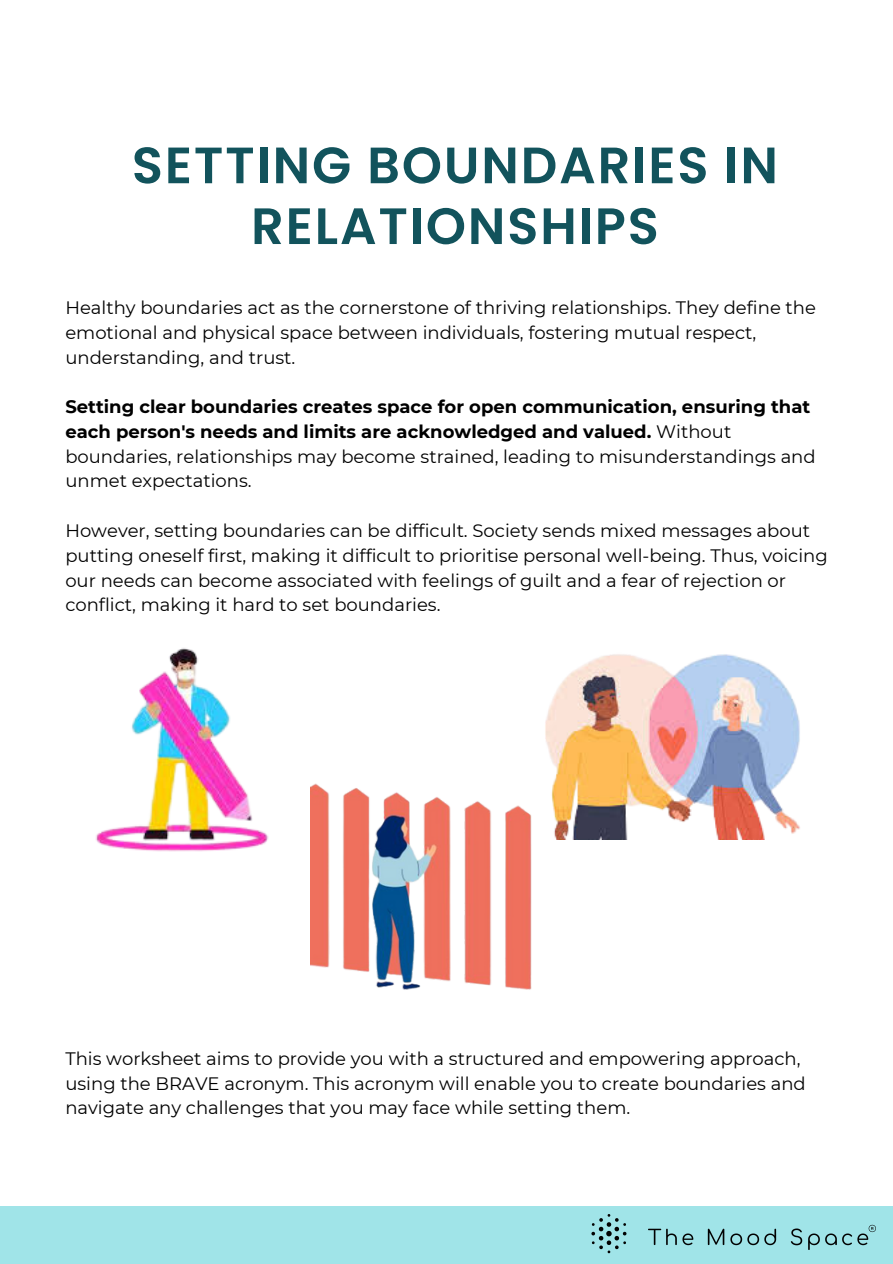
<style>
.page{position:relative;width:893px;height:1264px;background:#fff}
.page>*{position:absolute;margin:0;border:0;box-sizing:border-box;transform-origin:0 0}
.t1{font:600 51px/60.8px "Poppins";letter-spacing:.035em;color:#12535c;text-align:center}
.t2{font:18px/24.8px "Montserrat";color:#000}
.t3{font:700 18px/24.8px "Montserrat";color:#000}
.s1{font-weight:400}
</style>
<div class="page">
<div style="left:0;top:1206px;width:892px;height:57px;background:#a0e4e8"></div>
<img style="left:666px;top:1224px;width:208px;height:25px">
<img style="left:591px;top:1214px;width:71px;height:40px">
<img style="left:95px;top:648px;width:216px;height:239px">
<img style="left:545px;top:654px;width:255px;height:185px">
<img style="left:311px;top:769px;width:272px;height:221px">
<p class="t1" style="left:132px;top:135px;width:647px">SETTING BOUNDARIES IN<br>RELATIONSHIPS</p>
<p class="t2" style="left:65px;top:295px;width:752px">Healthy boundaries act as the cornerstone of thriving relationships. They define the emotional and physical space between individuals, fostering mutual respect, understanding, and trust.</p>
<p class="t3" style="left:65px;top:394px;width:751px">Setting clear boundaries creates space for open communication, ensuring that each person's needs and limits are acknowledged and valued. <span class="s1">Without boundaries, relationships may become strained, leading to misunderstandings and unmet expectations.</span></p>
<p class="t2" style="left:65px;top:518px;width:764px">However, setting boundaries can be difficult. Society sends mixed messages about putting oneself first, making it difficult to prioritise personal well-being. Thus, voicing our needs can become associated with feelings of guilt and a fear of rejection or conflict, making it hard to set boundaries.</p>
<p class="t2" style="left:65px;top:1046px;width:741px">This worksheet aims to provide you with a structured and empowering approach, using the BRAVE acronym. This acronym will enable you to create boundaries and navigate any challenges that you may face while setting them.</p>
</div>
